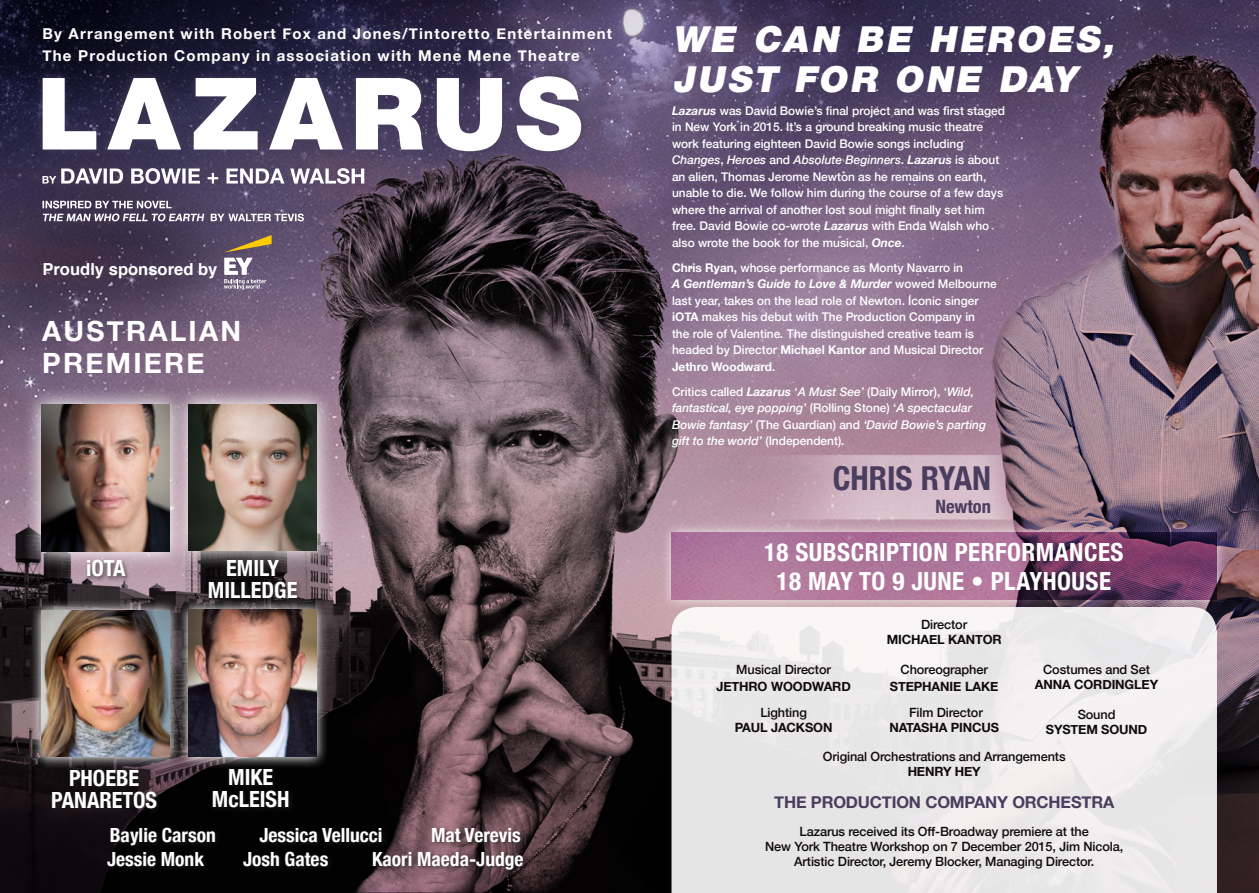
<style>
.page{position:relative;width:1259px;height:893px;background:#fff}
.page>*{position:absolute;margin:0;border:0;box-sizing:border-box;transform-origin:0 0}
.subscriber_heading{font:italic 900 36px "Helvetica Neue";color:#fff}
.subscriber_heading-2{font:700 condensed 33px "Helvetica Neue";color:#4b3d5e}
.subscriber_heading-3{font:700 27.9px "Helvetica Neue";letter-spacing:.08em;color:#fff}
.BODY_COPY_9_PT{font:700 condensed 25.05px "Helvetica Neue";letter-spacing:.02em;color:#fff}
.subscriber_heading-4{font:700 condensed 22.35px "Helvetica Neue";color:#fff}
.subscriber_heading-5{font:700 condensed 19.5px "Helvetica Neue";color:#fff}
.subscriber_heading-6{font:700 condensed 18.45px "Helvetica Neue";color:#4b3d5e}
.subscriber_heading-7{font:700 16.65px "Helvetica";color:#fff}
.BODY_COPY_9_PT-2{font:700 16.35px "Helvetica Neue";letter-spacing:-.01em;color:#4b3d5e}
.subscriber_heading-8{font:700 15px "Helvetica Neue";letter-spacing:.08em;color:#fff}
.BODY_COPY_9_PT-3{font:500 12.75px "Helvetica Neue";letter-spacing:-.01em;color:#110a0c}
.BODY_COPY_9_PT-4{font:700 12.75px "Helvetica Neue";letter-spacing:-.01em;color:#110a0c}
.book_music_etc{font:500 12px/16.5px "Helvetica Neue";color:#fff}
.book_music_etc-2{font:italic 500 12px/16.5px "Helvetica Neue";color:#fff}
.s1{font-weight:700;font-style:italic}
.s2{font-style:italic}
.s3{font-weight:700}
.s4{font-style:normal}
</style>
<div class="page">
<img style="left:0;top:0;width:1259px;height:893px">
<div style="left:104px;top:825px;width:425px;height:50px;background:#231f20;opacity:.75"></div>
<div style="left:49px;top:767px;width:114px;height:47px;background:#231f20;opacity:.75"></div>
<svg style="left:30px;top:599px;width:152px;height:170px;background:#585254"></svg>
<img style="left:42px;top:610px;width:128px;height:147px">
<div style="left:211px;top:766px;width:83px;height:47px;background:#090809"></div>
<svg style="left:177px;top:598px;width:151px;height:170px;background:#524b4d"></svg>
<img style="left:188px;top:610px;width:128px;height:146px">
<div style="left:85px;top:557px;width:47px;height:25px;background:#231f20;opacity:.75"></div>
<svg style="left:23px;top:385px;width:166px;height:186px;background:#948291"></svg>
<img style="left:42px;top:405px;width:128px;height:146px">
<div style="left:207px;top:557px;width:96px;height:47px;background:#231f20;opacity:.75"></div>
<svg style="left:170px;top:385px;width:165px;height:185px;background:#a08e99"></svg>
<img style="left:189px;top:404px;width:127px;height:147px">
<svg style="left:671px;top:610px;width:546px;height:283px;fill:#e9e8e8"></svg>
<div style="left:33px;top:67px;width:557px;height:164px;background:#4b3d5e;opacity:.75"></div>
<svg style="left:43px;top:76px;width:538px;height:75px"></svg>
<svg style="left:42px;top:168px;width:322px;height:16px"></svg>
<svg style="left:42px;top:201px;width:262px;height:20px;background:#756d83"></svg>
<div style="left:661px;top:521px;width:566px;height:89px;background:#fff;opacity:.75"></div>
<svg style="left:671px;top:532px;width:546px;height:67px;background:#935d83"></svg>
<svg style="left:224px;top:235px;width:48px;height:17px"></svg>
<svg style="left:224px;top:258px;width:42px;height:32px"></svg>
<p class="subscriber_heading-8" style="left:42px;top:22px;width:571px">By Arrangement with Robert Fox and Jones/Tintoretto Entertainment</p>
<p class="subscriber_heading-8" style="left:42px;top:44px;width:539px">The Production Company in association with Mene Mene Theatre</p>
<p class="subscriber_heading-7" style="left:42px;top:256px;width:176px">Proudly sponsored by</p>
<p class="subscriber_heading-3" style="left:42px;top:310px;width:200px">AUSTRALIAN</p>
<p class="subscriber_heading-3" style="left:42px;top:341px;width:164px">PREMIERE</p>
<p class="subscriber_heading-4" style="left:86px;top:550px;width:41px">iOTA</p>
<p class="subscriber_heading-4" style="left:226px;top:549px;width:54px">EMILY</p>
<p class="subscriber_heading-4" style="left:208px;top:571px;width:91px">MILLEDGE</p>
<p class="subscriber_heading-4" style="left:69px;top:759px;width:72px">PHOEBE</p>
<p class="subscriber_heading-4" style="left:51px;top:781px;width:108px">PANARETOS</p>
<p class="subscriber_heading-4" style="left:228px;top:758px;width:46px">MIKE</p>
<p class="subscriber_heading-4" style="left:212px;top:780px;width:79px">McLEISH</p>
<p class="subscriber_heading-5" style="left:110px;top:819px;width:108px">Baylie Carson</p>
<p class="subscriber_heading-5" style="left:259px;top:819px;width:125px">Jessica Vellucci</p>
<p class="subscriber_heading-5" style="left:431px;top:819px;width:91px">Mat Verevis</p>
<p class="subscriber_heading-5" style="left:107px;top:842px;width:99px">Jessie Monk</p>
<p class="subscriber_heading-5" style="left:243px;top:842px;width:87px">Josh Gates</p>
<p class="subscriber_heading-5" style="left:372px;top:842px;width:153px">Kaori Maeda-Judge</p>
<p class="subscriber_heading" style="left:672px;top:18px;width:451px">WE CAN BE HEROES,</p>
<p class="subscriber_heading" style="left:672px;top:58px;width:413px">JUST FOR ONE DAY</p>
<p class="book_music_etc" style="left:672px;top:101px;width:334px"><span class="s1">Lazarus</span> was David Bowie’s final project and was first staged in New York in 2015. It’s a ground breaking music theatre work featuring eighteen David Bowie songs including <span class="s2">Changes</span>, <span class="s2">Heroes</span> and <span class="s2">Absolute Beginners</span>. <span class="s1">Lazarus</span> is about an alien, Thomas Jerome Newton as he remains on earth, unable to die. We follow him during the course of a few days where the arrival of another lost soul might finally set him free. David Bowie co-wrote <span class="s1">Lazarus</span> with Enda Walsh who also wrote the book for the musical, <span class="s1">Once</span>.</p>
<p class="book_music_etc" style="left:672px;top:258px;width:326px"><span class="s3">Chris Ryan,</span> whose performance as Monty Navarro in<br><span class="s1">A Gentleman’s Guide to Love &amp; Murder</span> wowed Melbourne last year, takes on the lead role of Newton. Iconic singer <span class="s3">iOTA</span> makes his debut with The Production Company in<br>the role of Valentine<span class="s2">.</span> The distinguished creative team is headed by Director <span class="s3">Michael Kantor</span> and Musical Director <span class="s3">Jethro Woodward</span>.</p>
<p class="book_music_etc-2" style="left:672px;top:383px;width:316px"><span class="s4">Critics called</span> <span class="s3">Lazarus</span> <span class="s4">‘</span>A Must See’ <span class="s4">(Daily Mirror), ‘</span>Wild, fantastical, eye popping’ <span class="s4">(Rolling Stone) ‘</span>A spectacular Bowie fantasy’ <span class="s4">(The Guardian) and</span> ‘David Bowie’s parting gift to the world’ <span class="s4">(Independent).</span></p>
<p class="subscriber_heading-2" style="left:832px;top:451px;width:160px">CHRIS RYAN</p>
<p class="subscriber_heading-6" style="left:935px;top:491px;width:57px">Newton</p>
<p class="BODY_COPY_9_PT" style="left:764px;top:531px;width:361px">18 SUBSCRIPTION PERFORMANCES</p>
<p class="BODY_COPY_9_PT" style="left:776px;top:560px;width:336px">18 MAY TO 9 JUNE • PLAYHOUSE</p>
<p class="BODY_COPY_9_PT-3" style="left:736px;top:659px;width:96px">Musical Director</p>
<p class="BODY_COPY_9_PT-4" style="left:716px;top:676px;width:136px">JETHRO WOODWARD</p>
<p class="BODY_COPY_9_PT-3" style="left:760px;top:702px;width:48px">Lighting</p>
<p class="BODY_COPY_9_PT-4" style="left:735px;top:718px;width:99px">PAUL JACKSON</p>
<p class="BODY_COPY_9_PT-3" style="left:921px;top:614px;width:48px">Director</p>
<p class="BODY_COPY_9_PT-4" style="left:886px;top:630px;width:116px">MICHAEL KANTOR</p>
<p class="BODY_COPY_9_PT-3" style="left:900px;top:659px;width:89px">Choreographer</p>
<p class="BODY_COPY_9_PT-4" style="left:890px;top:676px;width:110px">STEPHANIE LAKE</p>
<p class="BODY_COPY_9_PT-3" style="left:909px;top:702px;width:75px">Film Director</p>
<p class="BODY_COPY_9_PT-4" style="left:889px;top:718px;width:111px">NATASHA PINCUS</p>
<p class="BODY_COPY_9_PT-3" style="left:1043px;top:659px;width:108px">Costumes and Set</p>
<p class="BODY_COPY_9_PT-4" style="left:1035px;top:675px;width:125px">ANNA CORDINGLEY</p>
<p class="BODY_COPY_9_PT-3" style="left:1077px;top:704px;width:39px">Sound</p>
<p class="BODY_COPY_9_PT-4" style="left:1046px;top:719px;width:103px">SYSTEM SOUND</p>
<p class="BODY_COPY_9_PT-3" style="left:823px;top:746px;width:244px">Original Orchestrations and Arrangements</p>
<p class="BODY_COPY_9_PT-4" style="left:907px;top:762px;width:75px">HENRY HEY</p>
<p class="BODY_COPY_9_PT-2" style="left:774px;top:790px;width:341px">THE PRODUCTION COMPANY ORCHESTRA</p>
<p class="BODY_COPY_9_PT-3" style="left:799px;top:821px;width:291px">Lazarus received its Off-Broadway premiere at the</p>
<p class="BODY_COPY_9_PT-3" style="left:765px;top:836px;width:360px">New York Theatre Workshop on 7 December 2015, Jim Nicola,</p>
<p class="BODY_COPY_9_PT-3" style="left:794px;top:851px;width:302px">Artistic Director, Jeremy Blocker, Managing Director.</p>
</div>
